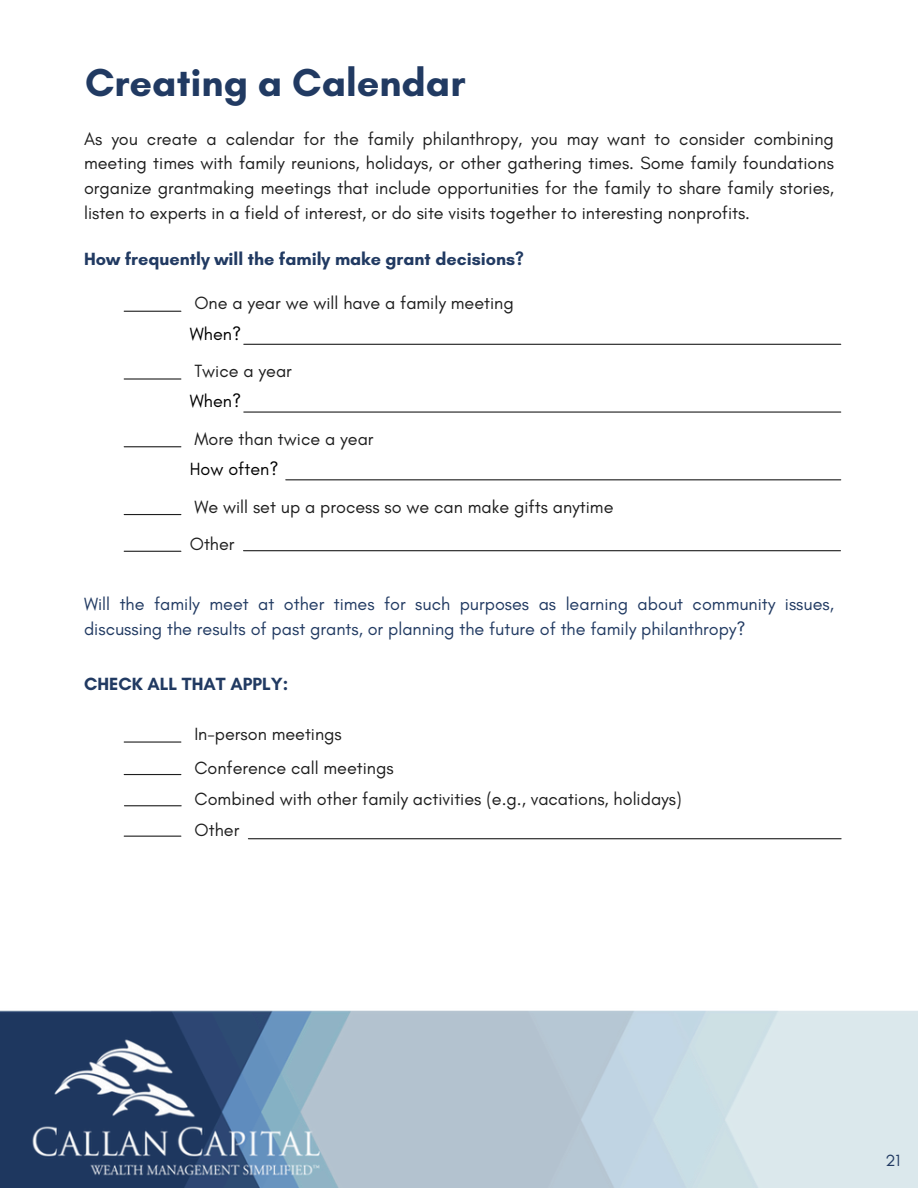
<style>
.page{position:relative;width:918px;height:1188px;background:#fff}
.page>*{position:absolute;margin:0;border:0;box-sizing:border-box;transform-origin:0 0}
.t1{font:700 39.6px "Glacial Indifference";color:#213a62}
.t2{font:18px/24.8px "Glacial Indifference";color:#1e1e1e;text-align:justify}
.t3{font:18px/24.8px "Glacial Indifference";color:#213a62}
.t4{font:700 18px "Glacial Indifference";color:#213a62}
.t5{font:18px "Glacial Indifference";color:#000}
.t6{font:16.5px "Glacial Indifference";color:#213a62}
</style>
<div class="page">
<img style="left:0;top:1010px;width:918px;height:178px">
<hr style="left:124px;top:741px;width:57px;height:2px;background:#1e1e1e">
<hr style="left:124px;top:774px;width:57px;height:1px;background:#1e1e1e">
<hr style="left:124px;top:805px;width:57px;height:1px;background:#1e1e1e">
<hr style="left:124px;top:836px;width:57px;height:1px;background:#1e1e1e">
<hr style="left:248px;top:838px;width:593px;height:1px;background:#1e1e1e">
<hr style="left:124px;top:311px;width:57px;height:1px;background:#1e1e1e">
<hr style="left:244px;top:344px;width:597px;height:1px;background:#1e1e1e">
<hr style="left:124px;top:378px;width:57px;height:2px;background:#1e1e1e">
<hr style="left:244px;top:411px;width:597px;height:2px;background:#1e1e1e">
<hr style="left:124px;top:446px;width:57px;height:1px;background:#1e1e1e">
<hr style="left:286px;top:479px;width:555px;height:1px;background:#1e1e1e">
<hr style="left:124px;top:514px;width:57px;height:1px;background:#1e1e1e">
<hr style="left:124px;top:551px;width:57px;height:1px;background:#1e1e1e">
<hr style="left:244px;top:550px;width:596px;height:1px;background:#1e1e1e">
<p class="t1" style="left:85px;top:59px;width:382px">Creating a Calendar</p>
<h3 class="t2" style="left:84px;top:126px;width:751px">As you create a calendar for the family philanthropy, you may want to consider combining meeting times with family reunions, holidays, or other gathering times. Some family foundations organize grantmaking meetings that include opportunities for the family to share family stories, listen to experts in a field of interest, or do site visits together to interesting nonprofits.</h3>
<p class="t4" style="left:84px;top:248px;width:441px">How frequently will the family make grant decisions?</p>
<p class="t2" style="left:194px;top:291px;width:321px">One a year we will have a family meeting</p>
<p class="t5" style="left:190px;top:323px;width:53px">When?</p>
<p class="t2" style="left:194px;top:358px;width:99px">Twice a year</p>
<h2 class="t5" style="left:190px;top:390px;width:53px">When?</h2>
<p class="t2" style="left:194px;top:426px;width:181px">More than twice a year</p>
<p class="t5" style="left:190px;top:458px;width:90px">How often?</p>
<p class="t2" style="left:194px;top:494px;width:421px">We will set up a process so we can make gifts anytime</p>
<p class="t2" style="left:190px;top:531px;width:46px">Other</p>
<p class="t3" style="left:84px;top:592px;width:751px">Will the family meet at other times for such purposes as learning about community issues, discussing the results of past grants, or planning the future of the family philanthropy?</p>
<p class="t4" style="left:84px;top:673px;width:206px">CHECK ALL THAT APPLY:</p>
<p class="t2" style="left:194px;top:721px;width:149px">In-person meetings</p>
<p class="t2" style="left:194px;top:755px;width:201px">Conference call meetings</p>
<p class="t2" style="left:195px;top:786px;width:489px">Combined with other family activities (e.g., vacations, holidays)</p>
<p class="t2" style="left:195px;top:817px;width:46px">Other</p>
<p class="t6" style="left:885px;top:1150px;width:16px">21</p>
</div>
